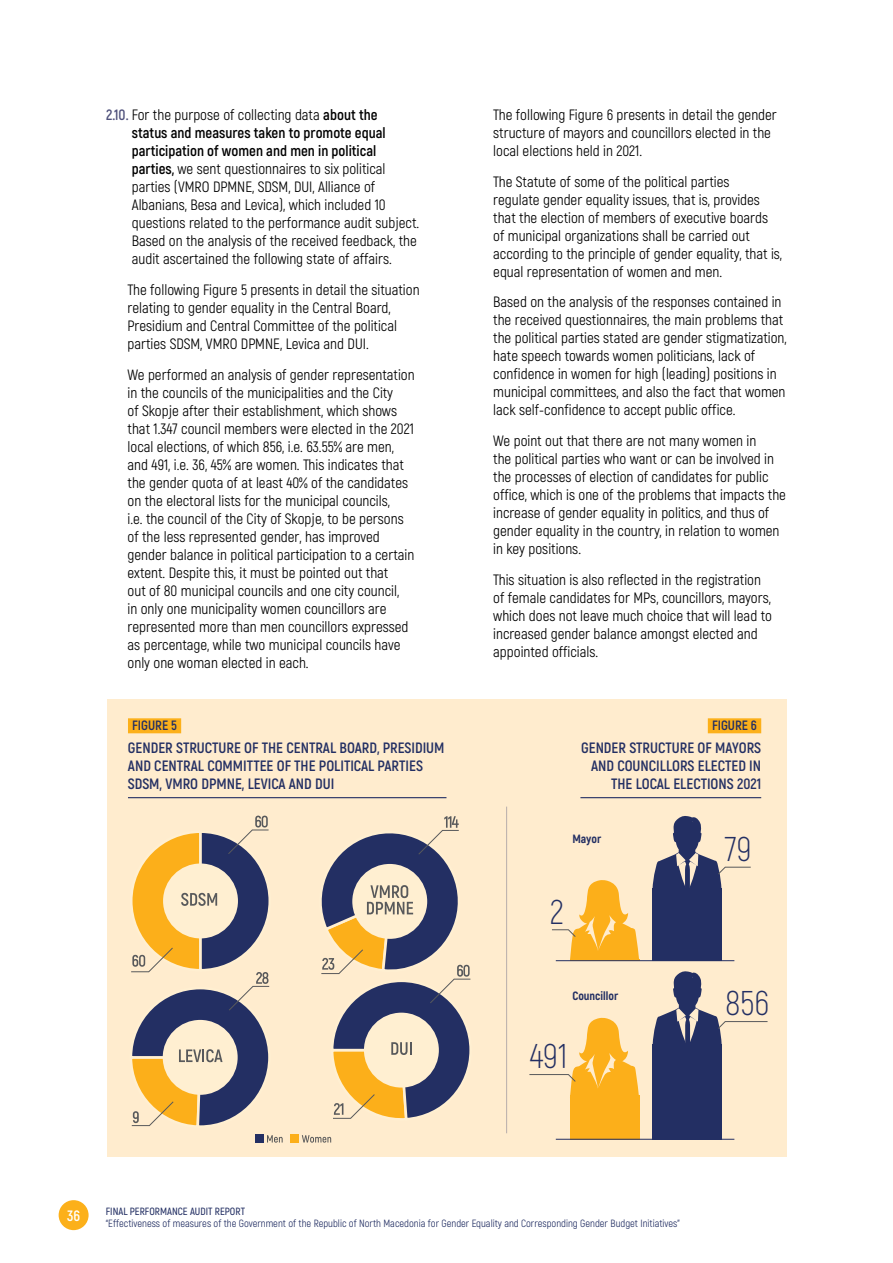
<style>
.page{position:relative;width:893px;height:1263px;background:#fff}
.page>*{position:absolute;margin:0;border:0;box-sizing:border-box;transform-origin:0 0}
.t1{font:300 34.35px "Akrobat";color:#232f63}
.t2{font:15px/18px "Akrobat";color:#000}
.t3{font:700 15px/18px "Akrobat";color:#232f63}
.t4{font:700 15px "Akrobat";color:#fff}
.t5{font:700 13.5px "Akrobat";color:#232f63}
.t6{font:800 12px "Akrobat";color:#232f63}
.t7{font:10.5px "Akrobat";color:#232f63}
.t8{font:600 10.5px "Akrobat";color:#232f63}
.s1{font-weight:700;color:#50527c}
.s2{font-weight:700}
</style>
<div class="page">
<div style="left:59px;top:1200px;width:30px;height:30px;background:#fcb01a;border-radius:50%"></div>
<div style="left:107px;top:699px;width:680px;height:458px;background:#ffecce"></div>
<div style="left:128px;top:718px;width:53px;height:15px;background:#fcb01a"></div>
<hr style="left:128px;top:797px;width:318px;height:1px;background:#232f63">
<div style="left:708px;top:718px;width:53px;height:15px;background:#fcb01a"></div>
<hr style="left:580px;top:797px;width:181px;height:1px;background:#232f63">
<hr style="left:506px;top:807px;width:1px;height:326px;background:#232f63">
<div style="left:131px;top:988px;width:138px;height:139px;background:#232f63;border-radius:69px"></div>
<div style="left:163px;top:1020px;width:75px;height:75px;background:#ffefd1;border-radius:50%"></div>
<svg style="left:131px;top:1049px;width:92px;height:78px"></svg>
<svg style="left:321px;top:816px;width:150px;height:303px"></svg>
<svg style="left:131px;top:816px;width:139px;height:195px"></svg>
<div style="left:652px;top:888px;width:70px;height:72px;background:#232f63"></div>
<div style="left:570px;top:1095px;width:69px;height:44px;background:#fcaf1a"></div>
<div style="left:652px;top:1044px;width:70px;height:95px;background:#232f63"></div>
<hr style="left:556px;top:960px;width:178px;height:1px;background:#232f63">
<hr style="left:556px;top:1139px;width:178px;height:1px;background:#232f63">
<svg style="left:652px;top:816px;width:99px;height:72px"></svg>
<svg style="left:552px;top:880px;width:87px;height:80px"></svg>
<svg style="left:529px;top:1018px;width:110px;height:77px"></svg>
<svg style="left:653px;top:971px;width:115px;height:73px"></svg>
<svg style="left:267px;top:1135px;width:16px;height:7px"></svg>
<div style="left:255px;top:1134px;width:9px;height:9px;background:#232f63"></div>
<svg style="left:302px;top:1135px;width:29px;height:8px"></svg>
<div style="left:290px;top:1134px;width:9px;height:9px;background:#fcaf1a"></div>
<p class="t2" style="left:132px;top:106px;width:289px;text-indent:-26px"><span class="s1">2.10.</span> For the purpose of collecting data <span class="s2">about the<br>status and measures taken to promote equal participation of women and men in political parties,</span> we sent questionnaires to six political parties (VMRO DPMNE, SDSM, DUI, Alliance of Albanians, Besa and Levica), which included 10 questions related to the performance audit subject.<br>Based on the analysis of the received feedback, the audit ascertained the following state of affairs.</p>
<p class="t2" style="left:128px;top:281px;width:294px">The following Figure 5 presents in detail the situation relating to gender equality in the Central Board, Presidium and Central Committee of the political parties SDSM, VMRO DPMNE, Levica and DUI.</p>
<p class="t2" style="left:128px;top:365px;width:289px">We performed an analysis of gender representation in the councils of the municipalities and the City<br>of Skopje after their establishment, which shows that 1.347 council members were elected in the 2021 local elections, of which 856, i.e. 63.55% are men, and 491, i.e. 36, 45% are women. This indicates that the gender quota of at least 40% of the candidates on the electoral lists for the municipal councils,<br>i.e. the council of the City of Skopje, to be persons of the less represented gender, has improved gender balance in political participation to a certain extent. Despite this, it must be pointed out that<br>out of 80 municipal councils and one city council,<br>in only one municipality women councillors are represented more than men councillors expressed as percentage, while two municipal councils have only one woman elected in each.</p>
<p class="t5" style="left:132px;top:717px;width:46px">FIGURE 5</p>
<p class="t3" style="left:128px;top:738px;width:318px">GENDER STRUCTURE OF THE CENTRAL BOARD, PRESIDIUM<br>AND CENTRAL COMMITTEE OF THE POLITICAL PARTIES<br>SDSM, VMRO DPMNE, LEVICA AND DUI</p>
<p class="t2" style="left:493px;top:106px;width:285px">The following Figure 6 presents in detail the gender structure of mayors and councillors elected in the local elections held in 2021.</p>
<p class="t2" style="left:493px;top:172px;width:290px">The Statute of some of the political parties<br>regulate gender equality issues, that is, provides that the election of members of executive boards of municipal organizations shall be carried out according to the principle of gender equality, that is, equal representation of women and men.</p>
<p class="t2" style="left:493px;top:293px;width:295px">Based on the analysis of the responses contained in the received questionnaires, the main problems that the political parties stated are gender stigmatization, hate speech towards women politicians, lack of confidence in women for high (leading) positions in municipal committees, and also the fact that women lack self-confidence to accept public office.</p>
<p class="t2" style="left:493px;top:432px;width:294px">We point out that there are not many women in<br>the political parties who want or can be involved in the processes of election of candidates for public office, which is one of the problems that impacts the increase of gender equality in politics, and thus of gender equality in the country, in relation to women in key positions.</p>
<p class="t2" style="left:493px;top:571px;width:280px">This situation is also reflected in the registration of female candidates for MPs, councillors, mayors, which does not leave much choice that will lead to increased gender balance amongst elected and appointed officials.</p>
<p class="t5" style="left:712px;top:717px;width:46px">FIGURE 6</p>
<p class="t3" style="left:581px;top:738px;width:181px;text-align:right">GENDER STRUCTURE OF MAYORS<br>AND COUNCILLORS ELECTED IN<br>THE LOCAL ELECTIONS 2021</p>
<p class="t6" style="left:572px;top:831px;width:30px">Mayor</p>
<h1 class="t1" style="left:550px;top:892px;width:15px">2</h1>
<p class="t6" style="left:572px;top:988px;width:47px">Councillor</p>
<h1 class="t1" style="left:530px;top:1036px;width:39px">491</h1>
<h1 class="t1" style="left:725px;top:829px;width:28px">79</h1>
<h1 class="t1" style="left:725px;top:983px;width:46px">856</h1>
<p class="t4" style="left:67px;top:1206px;width:14px">36</p>
<p class="t8" style="left:106px;top:1205px;width:141px">FINAL PERFORMANCE AUDIT REPORT</p>
<p class="t7" style="left:106px;top:1217px;width:575px">“Effectiveness of measures of the Government of the Republic of North Macedonia for Gender Equality and Corresponding Gender Budget Initiatives”</p>
</div>
